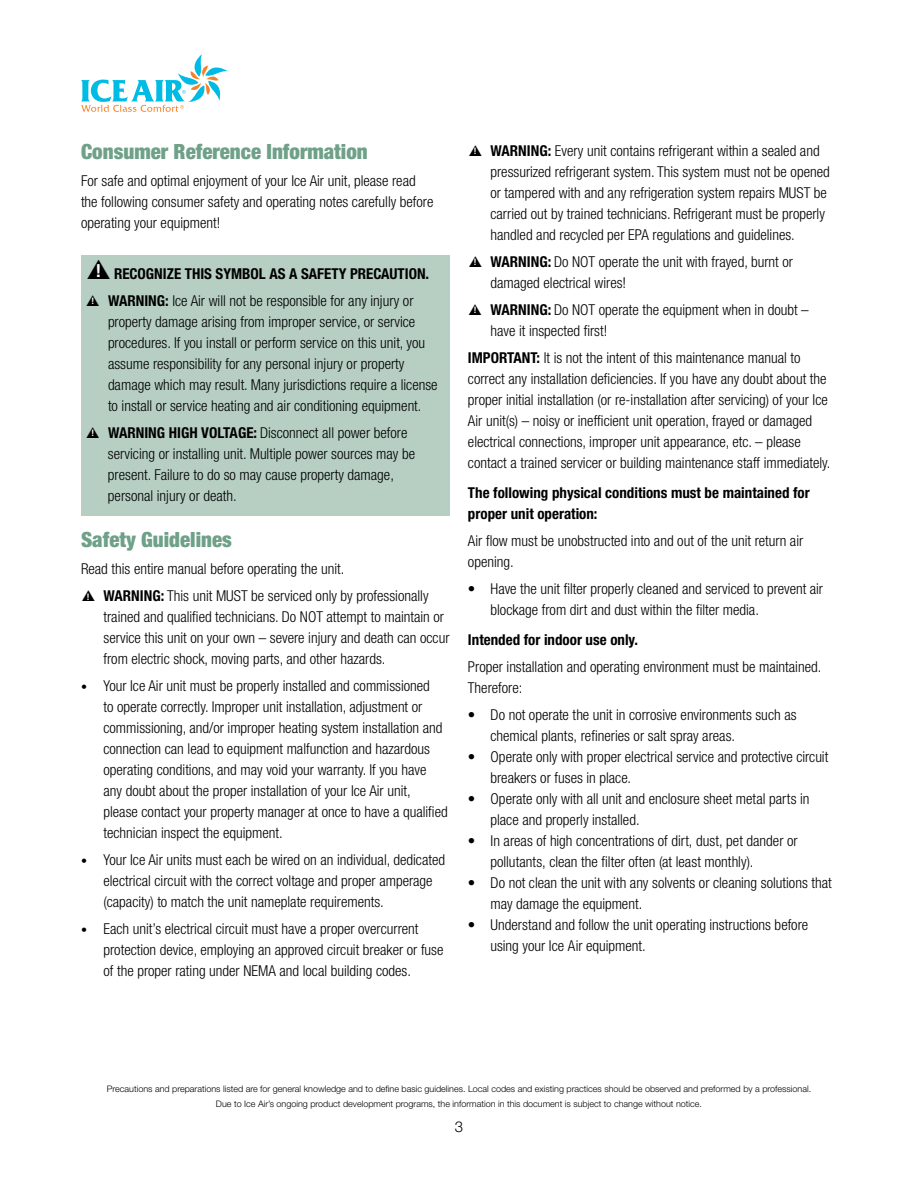
<style>
.page{position:relative;width:918px;height:1188px;background:#fff}
.page>*{position:absolute;margin:0;border:0;box-sizing:border-box;transform-origin:0 0}
.t1{font:900 condensed 21px "Helvetica Neue LT Std";color:#6fa088}
.t2{font:300 condensed 15px/21px "Helvetica Neue LT Std";color:#000}
.t3{font:700 condensed 15px/27px "Helvetica Neue LT Std";color:#000}
.t4{font:300 15px "Helvetica Neue LT Std";color:#000}
.t5{font:300 9px/15px "Helvetica Neue LT Std";color:#000;text-align:center}
.s1{font-size:18px;color:#fff}
.s2{font-size:9px;color:#fff}
.s3{font-weight:300}
.s4{font-weight:700;font-size:9px;color:#fff}
.s5{font-weight:700}
.s6{font-weight:700;font-size:12px}
</style>
<div class="page">
<svg style="left:81px;top:54px;width:147px;height:58px"></svg>
<div style="left:81px;top:255px;width:369px;height:261px;background:#b7cfc3"></div>
<h1 class="t1" style="left:81px;top:139px;width:288px">Consumer Reference Information</h1>
<p class="t2" style="left:81px;top:170px;width:354px">For safe and optimal enjoyment of your Ice Air unit, please read the following consumer safety and operating notes carefully before operating your equipment!</p>
<p class="t3" style="left:91px;top:260px;width:339px"><span class="s1">!</span> RECOGNIZE THIS SYMBOL AS A SAFETY PRECAUTION. <span class="s2">!</span> WARNING: <span class="s3">Ice Air will not be responsible for any injury or</span></p>
<p class="t2" style="left:108px;top:311px;width:331px">property damage arising from improper service, or service procedures. If you install or perform service on this unit, you assume responsibility for any personal injury or property damage which may result. Many jurisdictions require a license to install or service heating and air conditioning equipment.</p>
<p class="t2" style="left:108px;top:422px;width:309px;text-indent:-17px"><span class="s4">!</span> <span class="s5">WARNING HIGH VOLTAGE:</span> Disconnect all power before servicing or installing unit. Multiple power sources may be present. Failure to do so may cause property damage, personal injury or death.</p>
<h1 class="t1" style="left:81px;top:527px;width:152px">Safety Guidelines</h1>
<p class="t2" style="left:87px;top:556px;width:343px;line-height:27px;text-indent:-6px">Read this entire manual before operating the unit.<br><span class="s4">!</span> <span class="s5">WARNING:</span> This unit MUST be serviced only by professionally</p>
<p class="t2" style="left:103px;top:607px;width:348px">trained and qualified technicians. Do NOT attempt to maintain or service this unit on your own – severe injury and death can occur from electric shock, moving parts, and other hazards.</p>
<p class="t2" style="left:104px;top:676px;width:346px;text-indent:-22px"><span class="s6">•</span> Your Ice Air unit must be properly installed and commissioned<br>to operate correctly. Improper unit installation, adjustment or commissioning, and/or improper heating system installation and connection can lead to equipment malfunction and hazardous operating conditions, and may void your warranty. If you have any doubt about the proper installation of your Ice Air unit, please contact your property manager at once to have a qualified technician inspect the equipment.</p>
<p class="t2" style="left:104px;top:850px;width:343px;text-indent:-22px"><span class="s6">•</span> Your Ice Air units must each be wired on an individual, dedicated electrical circuit with the correct voltage and proper amperage (capacity) to match the unit nameplate requirements.</p>
<p class="t2" style="left:104px;top:919px;width:342px;text-indent:-22px"><span class="s6">•</span> Each unit’s electrical circuit must have a proper overcurrent protection device, employing an approved circuit breaker or fuse of the proper rating under NEMA and local building codes.</p>
<p class="t2" style="left:490px;top:140px;width:341px;text-indent:-17px"><span class="s4">!</span> <span class="s5">WARNING:</span> Every unit contains refrigerant within a sealed and pressurized refrigerant system. This system must not be opened or tampered with and any refrigeration system repairs MUST be carried out by trained technicians. Refrigerant must be properly handled and recycled per EPA regulations and guidelines.</p>
<p class="t2" style="left:490px;top:251px;width:304px;text-indent:-17px"><span class="s4">!</span> <span class="s5">WARNING:</span> Do NOT operate the unit with frayed, burnt or damaged electrical wires!</p>
<p class="t2" style="left:490px;top:299px;width:320px;text-indent:-17px"><span class="s4">!</span> <span class="s5">WARNING:</span> Do NOT operate the equipment when in doubt – have it inspected first!</p>
<p class="t2" style="left:468px;top:347px;width:364px"><span class="s5">IMPORTANT:</span> It is not the intent of this maintenance manual to correct any installation deficiencies. If you have any doubt about the proper initial installation (or re-installation after servicing) of your Ice Air unit(s) – noisy or inefficient unit operation, frayed or damaged electrical connections, improper unit appearance, etc. – please contact a trained servicer or building maintenance staff immediately.</p>
<p class="t3" style="left:468px;top:482px;width:343px;line-height:21px">The following physical conditions must be maintained for proper unit operation:</p>
<p class="t2" style="left:468px;top:530px;width:337px">Air flow must be unobstructed into and out of the unit return air opening.</p>
<p class="t2" style="left:490px;top:578px;width:334px;text-indent:-22px">• Have the unit filter properly cleaned and serviced to prevent air blockage from dirt and dust within the filter media.</p>
<p class="t3" style="left:468px;top:626px;width:172px">Intended for indoor use only.</p>
<p class="t2" style="left:468px;top:656px;width:355px">Proper installation and operating environment must be maintained.<br>Therefore:</p>
<p class="t2" style="left:490px;top:704px;width:308px;text-indent:-22px">• Do not operate the unit in corrosive environments such as chemical plants, refineries or salt spray areas.</p>
<p class="t2" style="left:490px;top:746px;width:339px;text-indent:-22px">• Operate only with proper electrical service and protective circuit breakers or fuses in place.</p>
<p class="t2" style="left:490px;top:788px;width:320px;text-indent:-22px">• Operate only with all unit and enclosure sheet metal parts in place and properly installed.</p>
<p class="t2" style="left:490px;top:830px;width:309px;text-indent:-22px">• In areas of high concentrations of dirt, dust, pet dander or pollutants, clean the filter often (at least monthly).</p>
<p class="t2" style="left:490px;top:872px;width:343px;text-indent:-22px">• Do not clean the unit with any solvents or cleaning solutions that may damage the equipment.</p>
<p class="t2" style="left:490px;top:914px;width:319px;text-indent:-22px">• Understand and follow the unit operating instructions before using your Ice Air equipment.</p>
<p class="t5" style="left:107px;top:1081px;width:706px">Precautions and preparations listed are for general knowledge and to define basic guidelines. Local codes and existing practices should be observed and preformed by a professional.<br>Due to Ice Air’s ongoing product development programs, the information in this document is subject to change without notice.</p>
<p class="t4" style="left:455px;top:1118px;width:10px">3</p>
</div>
